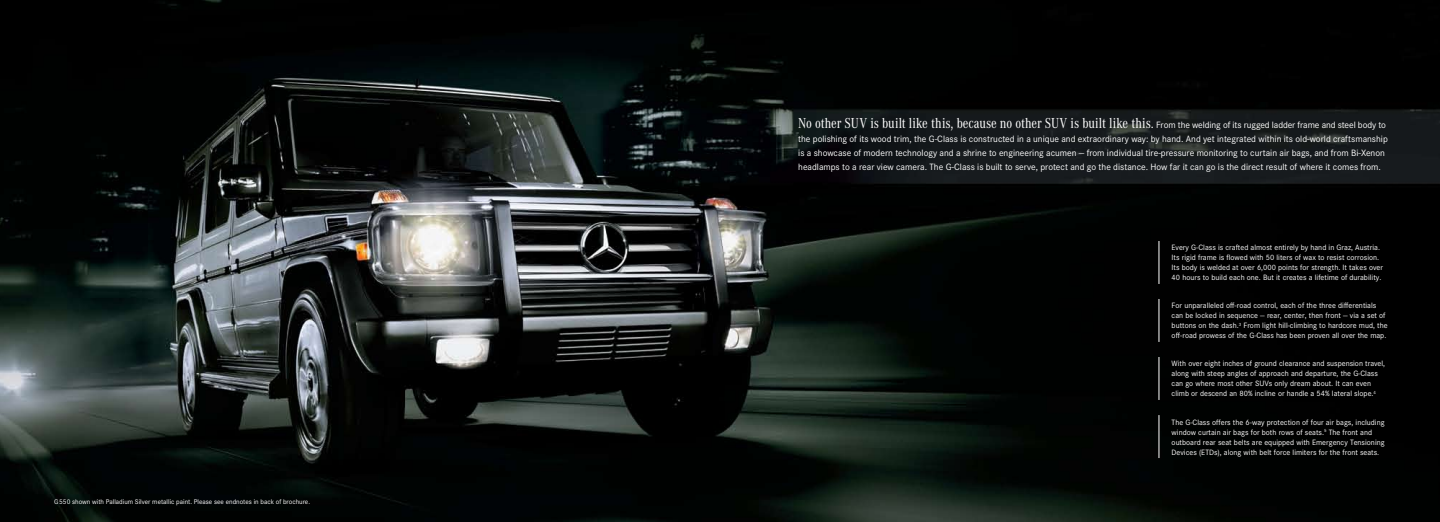
<style>
.page{position:relative;width:1440px;height:522px;background:#fff}
.page>*{position:absolute;margin:0;border:0;box-sizing:border-box;transform-origin:0 0}
.t1{font:15px "Corporate A Con T";color:#fff}
.t2{font:9.5px/14px "Corporate S";color:#fff}
.t3{font:8px/10px "Corporate S";color:#fff}
.t4{font:7px "Corporate S";color:#fff}
.s1{font-family:"Corporate S";font-size:9.5px}
</style>
<div class="page">
<img style="left:0;top:0;width:1440px;height:522px">
<hr style="left:1159px;top:241px;width:1px;height:43px;background:#fff">
<hr style="left:1159px;top:357px;width:1px;height:43px;background:#fff">
<hr style="left:1159px;top:299px;width:1px;height:43px;background:#fff">
<hr style="left:1159px;top:415px;width:1px;height:43px;background:#fff">
<p class="t4" style="left:54px;top:498px;width:258px">G 550 shown with Palladium Silver metallic paint. Please see endnotes in back of brochure.</p>
<h1 class="t1" style="left:798px;top:115px;width:589px">No other SUV is built like this, because no other SUV is built like this. <span class="s1">From the welding of its rugged ladder frame and steel body to</span></h1>
<p class="t2" style="left:798px;top:132px;width:591px">the polishing of its wood trim, the G‑Class is constructed in a unique and extraordinary way: by hand. And yet integrated within its old-world craftsmanship is a showcase of modern technology and a shrine to engineering acumen — from individual tire-pressure monitoring to curtain air bags, and from Bi-Xenon headlamps to a rear view camera. The G‑Class is built to serve, protect and go the distance. How far it can go is the direct result of where it comes from.</p>
<p class="t3" style="left:1172px;top:243px;width:213px">Every G‑Class is crafted almost entirely by hand in Graz, Austria.<br>Its rigid frame is flowed with 50 liters of wax to resist corrosion.<br>Its body is welded at over 6,000 points for strength. It takes over 40 hours to build each one. But it creates a lifetime of durability.</p>
<p class="t3" style="left:1172px;top:301px;width:218px">For unparalleled off-road control, each of the three differentials can be locked in sequence — rear, center, then front — via a set of buttons on the dash.<sup>3</sup> From light hill-climbing to hardcore mud, the off-road prowess of the G‑Class has been proven all over the map.</p>
<p class="t3" style="left:1172px;top:359px;width:215px">With over eight inches of ground clearance and suspension travel, along with steep angles of approach and departure, the G‑Class can go where most other SUVs only dream about. It can even climb or descend an 80% incline or handle a 54% lateral slope.<sup>4</sup></p>
<p class="t3" style="left:1172px;top:417px;width:215px">The G‑Class offers the 6‑way protection of four air bags, including window curtain air bags for both rows of seats.<sup>5</sup> The front and outboard rear seat belts are equipped with Emergency Tensioning Devices (ETDs), along with belt force limiters for the front seats.</p>
</div>
